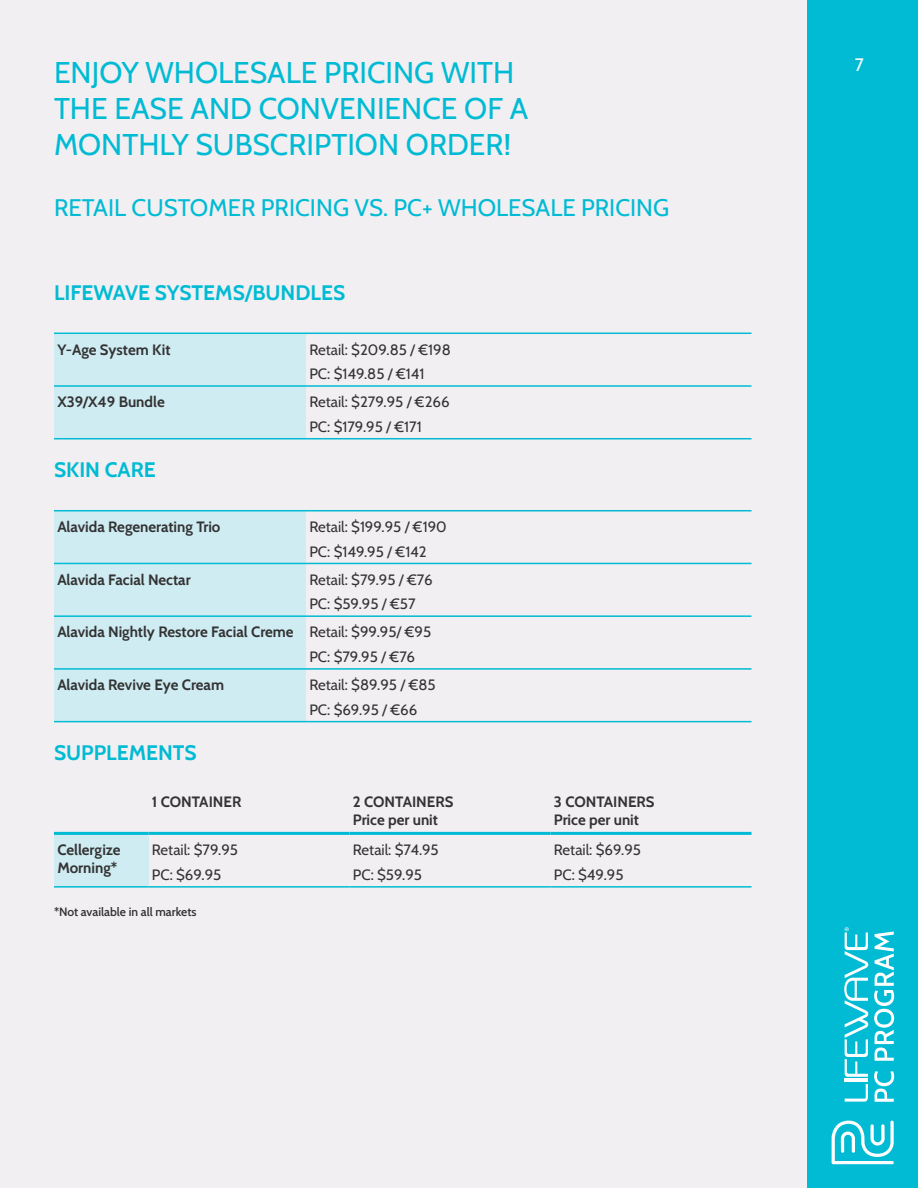
<style>
.page{position:relative;width:918px;height:1188px;background:#f2eff3}
.page>*{position:absolute;margin:0;border:0;box-sizing:border-box;transform-origin:0 0}
.t1{font:30px/36px "Cabin";color:#00bbd3}
.t2{font:24px "Cabin";color:#00bbd3}
.t3{font:700 21px "Cabin";color:#00bbd3}
.t4{font:18px "Cabin";color:#fff}
.t5{font:15px/24.8px "Cabin";color:#333334}
.t6{font:700 15px/18px "Cabin";color:#333334}
.t7{font:600 12px "Cabin";color:#333334}
.s1{font-weight:400}
</style>
<div class="page">
<div style="left:808px;top:0;width:110px;height:1188px;background:#00bbd3"></div>
<svg style="left:832px;top:927px;width:62px;height:237px"></svg>
<div style="left:54px;top:334px;width:252px;height:104px;background:#cfecf2"></div>
<hr style="left:306px;top:438px;width:446px;height:1px;background:#00bbd3">
<hr style="left:54px;top:333px;width:252px;height:1px;background:#00bbd3">
<hr style="left:306px;top:333px;width:446px;height:1px;background:#00bbd3">
<hr style="left:54px;top:385px;width:252px;height:2px;background:#00bbd3">
<hr style="left:306px;top:385px;width:446px;height:2px;background:#00bbd3">
<hr style="left:54px;top:438px;width:252px;height:1px;background:#00bbd3">
<div style="left:54px;top:511px;width:252px;height:210px;background:#cfecf2"></div>
<hr style="left:306px;top:721px;width:446px;height:1px;background:#00bbd3">
<hr style="left:54px;top:510px;width:252px;height:1px;background:#00bbd3">
<hr style="left:306px;top:510px;width:446px;height:1px;background:#00bbd3">
<hr style="left:54px;top:563px;width:252px;height:1px;background:#00bbd3">
<hr style="left:306px;top:563px;width:446px;height:1px;background:#00bbd3">
<hr style="left:54px;top:615px;width:252px;height:2px;background:#00bbd3">
<hr style="left:306px;top:615px;width:446px;height:2px;background:#00bbd3">
<hr style="left:54px;top:668px;width:252px;height:2px;background:#00bbd3">
<hr style="left:306px;top:668px;width:446px;height:2px;background:#00bbd3">
<hr style="left:54px;top:721px;width:252px;height:1px;background:#00bbd3">
<div style="left:54px;top:833px;width:94px;height:54px;background:#cfecf2"></div>
<hr style="left:350px;top:886px;width:200px;height:2px;background:#00bbd3">
<hr style="left:550px;top:886px;width:202px;height:2px;background:#00bbd3">
<hr style="left:54px;top:832px;width:94px;height:3px;background:#00bbd3">
<hr style="left:148px;top:832px;width:202px;height:3px;background:#00bbd3">
<hr style="left:350px;top:832px;width:200px;height:3px;background:#00bbd3">
<hr style="left:550px;top:832px;width:202px;height:3px;background:#00bbd3">
<hr style="left:148px;top:886px;width:202px;height:2px;background:#00bbd3">
<hr style="left:54px;top:886px;width:94px;height:2px;background:#00bbd3">
<h1 class="t1" style="left:54px;top:52px;width:476px">ENJOY WHOLESALE PRICING WITH<br>THE EASE AND CONVENIENCE OF A<br>MONTHLY SUBSCRIPTION ORDER!</h1>
<h2 class="t2" style="left:54px;top:188px;width:617px">RETAIL CUSTOMER PRICING VS. PC+ WHOLESALE PRICING</h2>
<h3 class="t3" style="left:54px;top:276px;width:293px">LIFEWAVE SYSTEMS/BUNDLES</h3>
<p class="t6" style="left:57px;top:339px;width:115px">Y-Age System Kit</p>
<p class="t5" style="left:309px;top:336px;width:143px">Retail: $209.85 / €198<br>PC: $149.85 / €141</p>
<p class="t6" style="left:57px;top:392px;width:109px">X39/X49 Bundle</p>
<p class="t5" style="left:309px;top:389px;width:142px">Retail: $279.95 / €266<br>PC: $179.95 / €171</p>
<h3 class="t3" style="left:54px;top:453px;width:103px">SKIN CARE</h3>
<p class="t6" style="left:57px;top:517px;width:165px">Alavida Regenerating Trio</p>
<p class="t5" style="left:309px;top:513px;width:139px">Retail: $199.95 / €190<br>PC: $149.95 / €142</p>
<p class="t6" style="left:57px;top:569px;width:135px">Alavida Facial Nectar</p>
<p class="t5" style="left:309px;top:566px;width:125px">Retail: $79.95 / €76<br>PC: $59.95 / €57</p>
<p class="t6" style="left:309px;top:619px;width:123px;line-height:24.8px;text-indent:-252px">Alavida Nightly Restore Facial Creme <span class="s1">Retail: $99.95/ €95<br>PC: $79.95 / €76</span></p>
<p class="t6" style="left:57px;top:675px;width:168px">Alavida Revive Eye Cream</p>
<p class="t5" style="left:309px;top:672px;width:128px">Retail: $89.95 / €85<br>PC: $69.95 / €66</p>
<h3 class="t3" style="left:54px;top:736px;width:144px">SUPPLEMENTS</h3>
<p class="t6" style="left:152px;top:792px;width:91px">1 CONTAINER</p>
<p class="t6" style="left:353px;top:792px;width:102px">2 CONTAINERS<br>Price per unit</p>
<p class="t6" style="left:554px;top:792px;width:102px">3 CONTAINERS<br>Price per unit</p>
<p class="t6" style="left:57px;top:840px;width:65px">Cellergize<br>Morning*</p>
<p class="t5" style="left:152px;top:837px;width:88px">Retail: $79.95<br>PC: $69.95</p>
<p class="t5" style="left:353px;top:837px;width:87px">Retail: $74.95<br>PC: $59.95</p>
<p class="t5" style="left:554px;top:837px;width:89px">Retail: $69.95<br>PC: $49.95</p>
<p class="t7" style="left:54px;top:902px;width:144px">*Not available in all markets</p>
<p class="t4" style="left:855px;top:51px;width:11px">7</p>
</div>
